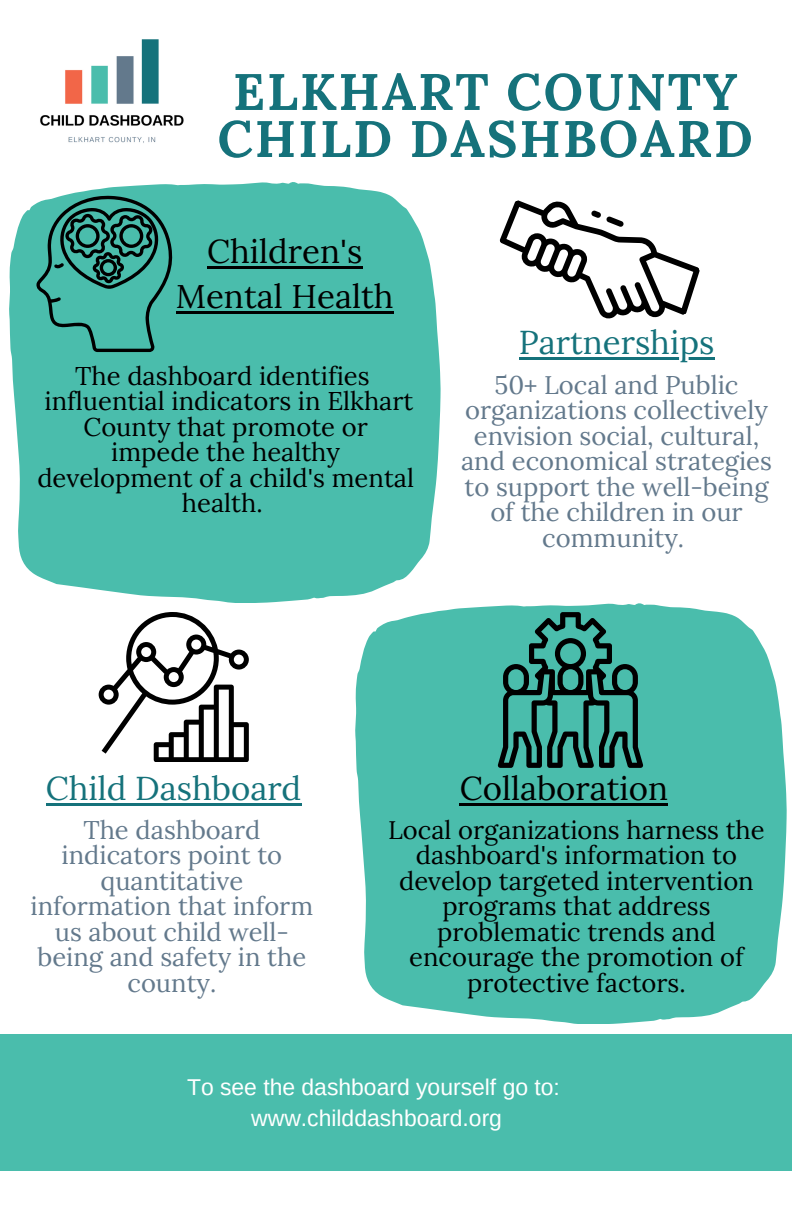
<style>
.page{position:relative;width:792px;height:1224px;background:#fff}
.page>*{position:absolute;margin:0;border:0;box-sizing:border-box;transform-origin:0 0}
.t1{font:700 51.2px/47px "Lora";letter-spacing:.04em;color:#15727b;text-align:center}
.t2{font:33px/45px "Lora";color:#000;text-align:center}
.t3{font:33px "Lora";color:#15727b}
.t4{font:25.6px/25.6px "Lora";color:#000;text-align:center}
.t5{font:25.6px/25.6px "Lora";color:#63798c;text-align:center}
.t6{font:23px "Arimo";color:#fff}
</style>
<div class="page">
<div style="left:0;top:1034px;width:792px;height:137px;background:#4abdac"></div>
<svg style="left:355px;top:603px;width:431px;height:421px;background:#59c2b3"></svg>
<svg style="left:9px;top:182px;width:431px;height:421px;background:#59c2b3"></svg>
<svg style="left:99px;top:612px;width:150px;height:150px"></svg>
<svg style="left:36px;top:195px;width:138px;height:157px;background:#3b9588"></svg>
<svg style="left:499px;top:200px;width:201px;height:119px"></svg>
<svg style="left:590px;top:208px;width:35px;height:23px"></svg>
<svg style="left:498px;top:612px;width:145px;height:156px;background:#317e73"></svg>
<img style="left:40px;top:40px;width:144px;height:103px">
<hr style="left:519px;top:357px;width:195px;height:3px;background:#15727b">
<hr style="left:207px;top:266px;width:155px;height:3px;background:#000">
<hr style="left:176px;top:311px;width:218px;height:3px;background:#000">
<hr style="left:46px;top:803px;width:255px;height:3px;background:#15727b">
<hr style="left:460px;top:803px;width:208px;height:3px;background:#000">
<p class="t1" style="left:218px;top:68px;width:537px">ELKHART COUNTY<br>CHILD DASHBOARD</p>
<p class="t2" style="left:176px;top:228px;width:219px">Children's<br>Mental Health</p>
<p class="t4" style="left:37px;top:362px;width:378px">The dashboard identifies influential indicators in Elkhart<br>County that promote or impede the healthy development of a child's mental health.</p>
<p class="t3" style="left:519px;top:321px;width:197px">Partnerships</p>
<p class="t5" style="left:461px;top:371px;width:312px">50+ Local and Public organizations collectively envision social, cultural, and economical strategies to support the well-being of the children in our community.</p>
<p class="t3" style="left:46px;top:767px;width:257px">Child Dashboard</p>
<p class="t2" style="left:460px;top:765px;width:210px">Collaboration</p>
<p class="t5" style="left:31px;top:817px;width:284px">The dashboard indicators point to quantitative information that inform us about child well&shy;being and safety in the county.</p>
<p class="t4" style="left:388px;top:817px;width:378px">Local organizations harness the dashboard's information to develop targeted intervention programs that address problematic trends and encourage the promotion of protective factors.</p>
<p class="t6" style="left:187px;top:1074px;width:374px">To see the dashboard yourself go to:</p>
<p class="t6" style="left:251px;top:1105px;width:252px">www.childdashboard.org</p>
</div>
